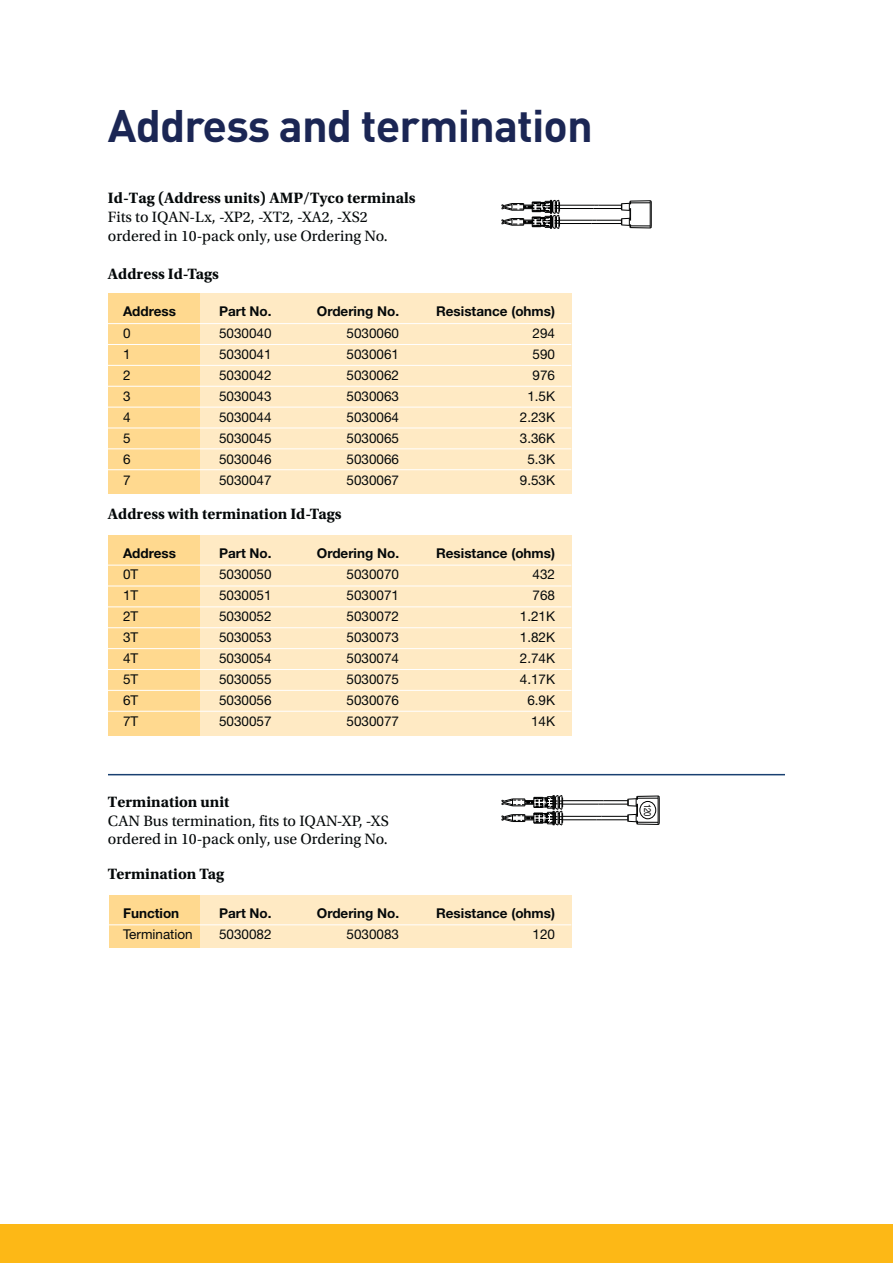
<style>
.page{position:relative;width:893px;height:1263px;background:#fff}
.page>*{position:absolute;margin:0;border:0;box-sizing:border-box;transform-origin:0 0}
.t1{font:700 45px "DINOT";letter-spacing:-.02em;color:#1b2654}
.t2{font:15.75px/18.9px "Utopia Std";color:#040809}
.t3{font:700 15.75px "Utopia Std";color:#040809}
.t4{font:13.5px "Helvetica Neue LT Std";color:#040809}
.t5{font:700 13.5px "Helvetica Neue LT Std";color:#040809}
.t6{font:9.75px "Helvetica";color:#010202;scale:.79 1}
</style>
<div class="page">
<div style="left:0;top:1225px;width:893px;height:38px;background:#fdb816"></div>
<hr style="left:108px;top:774px;width:677px;height:1px;background:#194071">
<hr style="left:559px;top:223px;width:33px;height:1px;background:#010202">
<hr style="left:559px;top:220px;width:33px;height:1px;background:#010202">
<hr style="left:559px;top:208px;width:35px;height:1px;background:#010202">
<hr style="left:559px;top:205px;width:35px;height:1px;background:#010202">
<svg style="left:592px;top:200px;width:60px;height:29px"></svg>
<svg style="left:501px;top:200px;width:59px;height:29px"></svg>
<hr style="left:563px;top:819px;width:33px;height:1px;background:#010202">
<hr style="left:563px;top:816px;width:34px;height:1px;background:#010202">
<hr style="left:563px;top:804px;width:35px;height:1px;background:#010202">
<hr style="left:563px;top:800px;width:36px;height:1px;background:#010202">
<svg style="left:596px;top:795px;width:64px;height:30px"></svg>
<svg style="left:501px;top:795px;width:62px;height:31px"></svg>
<div style="left:640px;top:801px;width:16px;height:18px;background:#fff;border-radius:50%"></div>
<div style="left:639px;top:801px;width:17px;height:18px;border:1px solid #010202;border-radius:50%"></div>
<div style="left:109px;top:293px;width:91px;height:201px;background:#ffd98f"></div>
<div style="left:200px;top:293px;width:371px;height:201px;background:#ffeac4"></div>
<hr style="left:108px;top:323px;width:463px;height:1px;background:#fff">
<hr style="left:108px;top:344px;width:463px;height:1px;background:#fff">
<hr style="left:108px;top:365px;width:463px;height:1px;background:#fff">
<hr style="left:108px;top:386px;width:463px;height:1px;background:#fff">
<hr style="left:108px;top:407px;width:463px;height:1px;background:#fff">
<hr style="left:108px;top:428px;width:463px;height:1px;background:#fff">
<hr style="left:108px;top:448px;width:463px;height:1px;background:#fff">
<hr style="left:108px;top:469px;width:463px;height:1px;background:#fff">
<div style="left:109px;top:535px;width:91px;height:201px;background:#ffd98f"></div>
<div style="left:200px;top:535px;width:371px;height:201px;background:#ffeac4"></div>
<hr style="left:108px;top:565px;width:463px;height:1px;background:#fff">
<hr style="left:108px;top:586px;width:463px;height:1px;background:#fff">
<hr style="left:108px;top:607px;width:463px;height:1px;background:#fff">
<hr style="left:108px;top:627px;width:463px;height:1px;background:#fff">
<hr style="left:108px;top:648px;width:463px;height:1px;background:#fff">
<hr style="left:108px;top:669px;width:463px;height:1px;background:#fff">
<hr style="left:108px;top:690px;width:463px;height:1px;background:#fff">
<hr style="left:108px;top:711px;width:463px;height:1px;background:#fff">
<div style="left:109px;top:895px;width:94px;height:53px;background:#ffd98f"></div>
<div style="left:200px;top:895px;width:371px;height:53px;background:#ffeac4"></div>
<hr style="left:108px;top:924px;width:463px;height:1px;background:#fff">
<h1 class="t1" style="left:108px;top:110px;width:486px">Address and termination</h1>
<p class="t3" style="left:108px;top:192px;width:309px">Id-Tag (Address units) AMP/Tyco terminals</p>
<p class="t2" style="left:108px;top:209px;width:281px">Fits to IQAN-Lx, -XP2, -XT2, -XA2, -XS2 ordered in 10-pack only, use Ordering No.</p>
<p class="t3" style="left:108px;top:268px;width:112px">Address Id-Tags</p>
<p class="t5" style="left:123px;top:307px;width:55px">Address</p>
<p class="t5" style="left:219px;top:307px;width:54px">Part No.</p>
<p class="t5" style="left:317px;top:307px;width:84px">Ordering No.</p>
<p class="t5" style="left:436px;top:307px;width:120px">Resistance (ohms)</p>
<p class="t4" style="left:123px;top:328px;width:9px">0</p>
<p class="t4" style="left:219px;top:328px;width:54px">5030040</p>
<p class="t4" style="left:346px;top:328px;width:54px">5030060</p>
<p class="t4" style="left:533px;top:328px;width:24px">294</p>
<p class="t4" style="left:123px;top:349px;width:9px">1</p>
<p class="t4" style="left:219px;top:349px;width:54px">5030041</p>
<p class="t4" style="left:346px;top:349px;width:54px">5030061</p>
<p class="t4" style="left:533px;top:349px;width:24px">590</p>
<p class="t4" style="left:123px;top:370px;width:9px">2</p>
<p class="t4" style="left:219px;top:370px;width:54px">5030042</p>
<p class="t4" style="left:346px;top:370px;width:54px">5030062</p>
<p class="t4" style="left:533px;top:370px;width:24px">976</p>
<p class="t4" style="left:123px;top:391px;width:9px">3</p>
<p class="t4" style="left:219px;top:391px;width:54px">5030043</p>
<p class="t4" style="left:346px;top:391px;width:54px">5030063</p>
<p class="t4" style="left:527px;top:391px;width:29px">1.5K</p>
<p class="t4" style="left:123px;top:412px;width:9px">4</p>
<p class="t4" style="left:219px;top:412px;width:54px">5030044</p>
<p class="t4" style="left:346px;top:412px;width:54px">5030064</p>
<p class="t4" style="left:520px;top:412px;width:37px">2.23K</p>
<p class="t4" style="left:123px;top:433px;width:9px">5</p>
<p class="t4" style="left:219px;top:433px;width:54px">5030045</p>
<p class="t4" style="left:346px;top:433px;width:54px">5030065</p>
<p class="t4" style="left:520px;top:433px;width:37px">3.36K</p>
<p class="t4" style="left:123px;top:454px;width:9px">6</p>
<p class="t4" style="left:219px;top:454px;width:54px">5030046</p>
<p class="t4" style="left:346px;top:454px;width:54px">5030066</p>
<p class="t4" style="left:527px;top:454px;width:29px">5.3K</p>
<p class="t4" style="left:123px;top:475px;width:9px">7</p>
<p class="t4" style="left:219px;top:475px;width:54px">5030047</p>
<p class="t4" style="left:346px;top:475px;width:54px">5030067</p>
<p class="t4" style="left:520px;top:475px;width:37px">9.53K</p>
<p class="t3" style="left:108px;top:508px;width:235px">Address with termination Id-Tags</p>
<p class="t5" style="left:123px;top:548px;width:55px">Address</p>
<p class="t5" style="left:219px;top:548px;width:54px">Part No.</p>
<p class="t5" style="left:317px;top:548px;width:84px">Ordering No.</p>
<p class="t5" style="left:436px;top:548px;width:120px">Resistance (ohms)</p>
<p class="t4" style="left:123px;top:569px;width:17px">0T</p>
<p class="t4" style="left:219px;top:569px;width:54px">5030050</p>
<p class="t4" style="left:346px;top:569px;width:54px">5030070</p>
<p class="t4" style="left:533px;top:569px;width:24px">432</p>
<p class="t4" style="left:123px;top:590px;width:17px">1T</p>
<p class="t4" style="left:219px;top:590px;width:54px">5030051</p>
<p class="t4" style="left:346px;top:590px;width:54px">5030071</p>
<p class="t4" style="left:533px;top:590px;width:24px">768</p>
<p class="t4" style="left:123px;top:611px;width:17px">2T</p>
<p class="t4" style="left:219px;top:611px;width:54px">5030052</p>
<p class="t4" style="left:346px;top:611px;width:54px">5030072</p>
<p class="t4" style="left:520px;top:611px;width:37px">1.21K</p>
<p class="t4" style="left:123px;top:632px;width:17px">3T</p>
<p class="t4" style="left:219px;top:632px;width:54px">5030053</p>
<p class="t4" style="left:346px;top:632px;width:54px">5030073</p>
<p class="t4" style="left:520px;top:632px;width:37px">1.82K</p>
<p class="t4" style="left:123px;top:653px;width:17px">4T</p>
<p class="t4" style="left:219px;top:653px;width:54px">5030054</p>
<p class="t4" style="left:346px;top:653px;width:54px">5030074</p>
<p class="t4" style="left:520px;top:653px;width:37px">2.74K</p>
<p class="t4" style="left:123px;top:674px;width:17px">5T</p>
<p class="t4" style="left:219px;top:674px;width:54px">5030055</p>
<p class="t4" style="left:346px;top:674px;width:54px">5030075</p>
<p class="t4" style="left:520px;top:674px;width:37px">4.17K</p>
<p class="t4" style="left:123px;top:695px;width:17px">6T</p>
<p class="t4" style="left:219px;top:695px;width:54px">5030056</p>
<p class="t4" style="left:346px;top:695px;width:54px">5030076</p>
<p class="t4" style="left:527px;top:695px;width:29px">6.9K</p>
<p class="t4" style="left:123px;top:716px;width:17px">7T</p>
<p class="t4" style="left:219px;top:716px;width:54px">5030057</p>
<p class="t4" style="left:346px;top:716px;width:54px">5030077</p>
<p class="t4" style="left:531px;top:716px;width:26px">14K</p>
<p class="t3" style="left:108px;top:795px;width:123px">Termination unit</p>
<p class="t2" style="left:108px;top:812px;width:282px">CAN Bus termination, fits to IQAN-XP, -XS ordered in 10-pack only, use Ordering No.</p>
<p class="t3" style="left:108px;top:868px;width:118px">Termination Tag</p>
<p class="t5" style="left:123px;top:908px;width:58px">Function</p>
<p class="t5" style="left:219px;top:908px;width:54px">Part No.</p>
<p class="t5" style="left:317px;top:908px;width:84px">Ordering No.</p>
<p class="t5" style="left:436px;top:908px;width:120px">Resistance (ohms)</p>
<p class="t4" style="left:123px;top:929px;width:71px">Termination</p>
<p class="t4" style="left:219px;top:929px;width:54px">5030082</p>
<p class="t4" style="left:346px;top:929px;width:54px">5030083</p>
<p class="t4" style="left:533px;top:929px;width:24px">120</p>
<p class="t6" style="left:651px;top:804px;width:18px;rotate:90deg">120</p>
</div>
